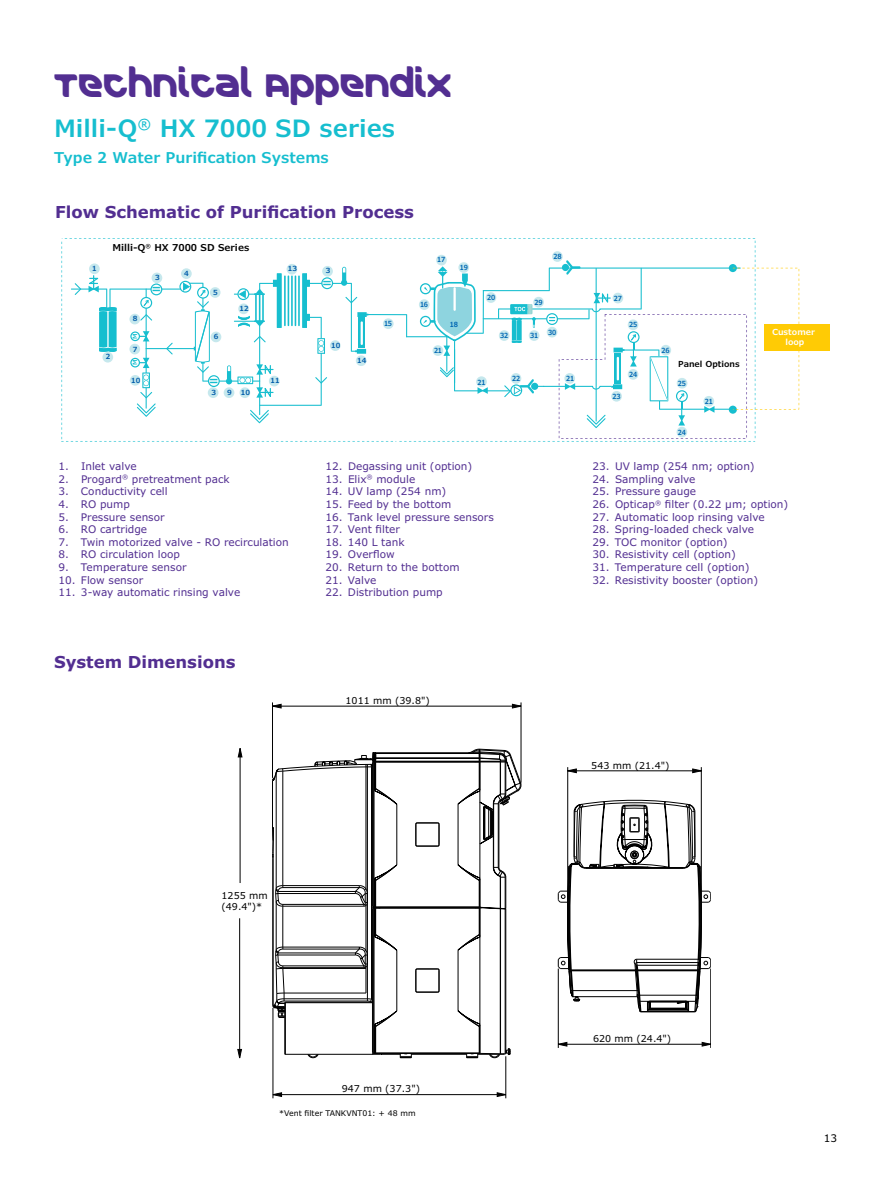
<style>
.page{position:relative;width:891px;height:1188px;background:#fff}
.page>*{position:absolute;margin:0;border:0;box-sizing:border-box;transform-origin:0 0}
.t1{font:33px "Merck";color:#522e91}
.t2{font:600 24px "Verdana Pro";color:#16becf}
.t3{font:700 16.5px "Verdana Pro";color:#522e91}
.t4{font:600 15px "Verdana Pro";color:#16becf}
.t5{font:600 12.6px "Verdana Pro";color:#16becf}
.t6{font:10.5px "Verdana Pro";color:#522e91}
.t7{font:10.5px "Verdana Pro";color:#000}
.t8{font:9.6px/11.4px "Verdana Pro";color:#010101}
.t9{font:600 9.6px "Verdana Pro";color:#000}
.t10{font:600 8.4px "Verdana Pro";color:#000}
.t11{font:600 8.4px/10.1px "Verdana Pro";color:#fff;text-align:center}
.t12{font:7.8px "Verdana Pro";color:#000}
.t13{font:600 7.05px "Verdana Pro";letter-spacing:-.04em;color:#0066b3;scale:.9 1}
.t14{font:600 7.05px "Verdana Pro";color:#005baa}
.t15{font:600 6px "Verdana Pro";color:#16becf}
</style>
<div class="page">
<div style="left:764px;top:324px;width:65px;height:26px;background:#ffcb05"></div>
<svg style="left:61px;top:238px;width:738px;height:204px"></svg>
<div style="left:433px;top:345px;width:10px;height:11px;background:#c6e8ed;border-radius:50%"></div>
<svg style="left:497px;top:1092px;width:9px;height:5px"></svg>
<svg style="left:274px;top:1092px;width:8px;height:5px"></svg>
<svg style="left:273px;top:704px;width:8px;height:4px"></svg>
<svg style="left:512px;top:704px;width:9px;height:4px"></svg>
<hr style="left:273px;top:1094px;width:233px;height:1px;background:#010101">
<hr style="left:272px;top:702px;width:1px;height:76px;background:#010101">
<hr style="left:273px;top:1008px;width:1px;height:90px;background:#010101">
<hr style="left:506px;top:1056px;width:1px;height:42px;background:#010101">
<hr style="left:521px;top:702px;width:1px;height:81px;background:#010101">
<hr style="left:273px;top:706px;width:248px;height:1px;background:#010101">
<svg style="left:272px;top:749px;width:250px;height:309px"></svg>
<svg style="left:558px;top:767px;width:153px;height:281px"></svg>
<svg style="left:558px;top:799px;width:153px;height:247px"></svg>
<hr style="left:239px;top:918px;width:1px;height:140px;background:#010101">
<hr style="left:240px;top:748px;width:1px;height:135px;background:#010101">
<svg style="left:238px;top:1049px;width:4px;height:9px"></svg>
<svg style="left:238px;top:748px;width:4px;height:9px"></svg>
<h1 class="t1" style="left:54px;top:66px;width:400px">TECHNICAL APPENDIX</h1>
<h2 class="t2" style="left:54px;top:113px;width:343px">Milli-Q<sup>®</sup> HX 7000 SD series</h2>
<h3 class="t4" style="left:54px;top:148px;width:277px">Type 2 Water Purification Systems</h3>
<h3 class="t3" style="left:55px;top:202px;width:360px">Flow Schematic of Purification Process</h3>
<p class="t9" style="left:112px;top:242px;width:139px">Milli-Q<sup>®</sup> HX 7000 SD Series</p>
<p class="t13" style="left:437px;top:255px;width:11px">17</p>
<p class="t13" style="left:553px;top:252px;width:11px">28</p>
<p class="t14" style="left:92px;top:264px;width:6px">1</p>
<p class="t14" style="left:288px;top:264px;width:11px">13</p>
<p class="t14" style="left:184px;top:269px;width:6px">4</p>
<p class="t14" style="left:155px;top:273px;width:6px">3</p>
<p class="t14" style="left:106px;top:352px;width:6px">2</p>
<p class="t14" style="left:133px;top:314px;width:6px">8</p>
<p class="t15" style="left:131px;top:339px;width:7px;rotate:-90deg">M</p>
<p class="t15" style="left:131px;top:365px;width:7px;rotate:-90deg">M</p>
<p class="t14" style="left:133px;top:345px;width:6px">7</p>
<p class="t5" style="left:151px;top:281px;width:12px">=</p>
<p class="t14" style="left:213px;top:288px;width:6px">5</p>
<p class="t14" style="left:214px;top:332px;width:6px">6</p>
<p class="t14" style="left:240px;top:304px;width:11px">12</p>
<p class="t14" style="left:326px;top:266px;width:6px">3</p>
<p class="t5" style="left:322px;top:274px;width:12px">=</p>
<p class="t14" style="left:331px;top:341px;width:11px">10</p>
<p class="t14" style="left:357px;top:356px;width:11px">14</p>
<p class="t13" style="left:384px;top:319px;width:11px">15</p>
<p class="t13" style="left:460px;top:263px;width:11px">19</p>
<p class="t13" style="left:420px;top:300px;width:11px">16</p>
<p class="t13" style="left:434px;top:345px;width:11px">21</p>
<p class="t13" style="left:450px;top:320px;width:11px">18</p>
<p class="t13" style="left:487px;top:293px;width:11px">20</p>
<p class="t13" style="left:535px;top:298px;width:11px">29</p>
<p class="t13" style="left:500px;top:331px;width:11px">32</p>
<p class="t13" style="left:530px;top:331px;width:11px">31</p>
<p class="t13" style="left:548px;top:328px;width:11px">30</p>
<p class="t14" style="left:131px;top:376px;width:11px">10</p>
<p class="t14" style="left:270px;top:376px;width:11px">11</p>
<p class="t5" style="left:208px;top:372px;width:12px">=</p>
<p class="t13" style="left:478px;top:377px;width:11px">21</p>
<p class="t13" style="left:512px;top:374px;width:11px">22</p>
<p class="t13" style="left:566px;top:374px;width:11px">21</p>
<p class="t14" style="left:212px;top:388px;width:6px">3</p>
<p class="t14" style="left:227px;top:388px;width:24px">9 10</p>
<p class="t6" style="left:58px;top:460px;width:80px">1. Inlet valve</p>
<p class="t6" style="left:58px;top:472px;width:173px">2. Progard<sup>®</sup> pretreatment pack</p>
<p class="t6" style="left:58px;top:485px;width:111px">3. Conductivity cell</p>
<p class="t6" style="left:58px;top:497px;width:73px">4. RO pump</p>
<p class="t6" style="left:58px;top:510px;width:108px">5. Pressure sensor</p>
<p class="t6" style="left:58px;top:523px;width:90px">6. RO cartridge</p>
<p class="t6" style="left:58px;top:535px;width:232px">7. Twin motorized valve - RO recirculation</p>
<p class="t6" style="left:58px;top:548px;width:123px">8. RO circulation loop</p>
<p class="t6" style="left:58px;top:560px;width:130px">9. Temperature sensor</p>
<p class="t6" style="left:58px;top:573px;width:86px">10. Flow sensor</p>
<p class="t6" style="left:58px;top:586px;width:183px">11. 3-way automatic rinsing valve</p>
<p class="t6" style="left:326px;top:460px;width:148px">12. Degassing unit (option)</p>
<p class="t6" style="left:326px;top:472px;width:91px">13. Elix<sup>®</sup> module</p>
<p class="t6" style="left:325px;top:485px;width:122px">14. UV lamp (254 nm)</p>
<p class="t6" style="left:325px;top:497px;width:127px">15. Feed by the bottom</p>
<p class="t6" style="left:325px;top:510px;width:170px">16. Tank level pressure sensors</p>
<p class="t6" style="left:325px;top:523px;width:76px">17. Vent filter</p>
<p class="t6" style="left:325px;top:535px;width:81px">18. 140 L tank</p>
<p class="t6" style="left:325px;top:548px;width:71px">19. Overflow</p>
<p class="t6" style="left:325px;top:560px;width:136px">20. Return to the bottom</p>
<p class="t6" style="left:325px;top:573px;width:52px">21. Valve</p>
<p class="t6" style="left:325px;top:586px;width:119px">22. Distribution pump</p>
<p class="t13" style="left:614px;top:293px;width:11px">27</p>
<p class="t13" style="left:629px;top:320px;width:11px">25</p>
<p class="t13" style="left:613px;top:392px;width:11px">23</p>
<p class="t13" style="left:629px;top:370px;width:11px">24</p>
<p class="t13" style="left:662px;top:346px;width:11px">26</p>
<p class="t10" style="left:678px;top:358px;width:63px">Panel Options</p>
<p class="t13" style="left:678px;top:379px;width:11px">25</p>
<p class="t13" style="left:705px;top:397px;width:11px">21</p>
<p class="t13" style="left:678px;top:428px;width:11px">24</p>
<p class="t11" style="left:772px;top:327px;width:44px">Customer loop</p>
<p class="t6" style="left:593px;top:460px;width:164px">23. UV lamp (254 nm; option)</p>
<p class="t6" style="left:593px;top:472px;width:105px">24. Sampling valve</p>
<p class="t6" style="left:593px;top:485px;width:105px">25. Pressure gauge</p>
<p class="t6" style="left:593px;top:497px;width:197px">26. Opticap<sup>®</sup> filter (0.22 μm; option)</p>
<p class="t6" style="left:592px;top:510px;width:174px">27. Automatic loop rinsing valve</p>
<p class="t6" style="left:592px;top:523px;width:163px">28. Spring-loaded check valve</p>
<p class="t6" style="left:592px;top:535px;width:137px">29. TOC monitor (option)</p>
<p class="t6" style="left:592px;top:548px;width:145px">30. Resistivity cell (option)</p>
<p class="t6" style="left:592px;top:560px;width:158px">31. Temperature cell (option)</p>
<p class="t6" style="left:592px;top:573px;width:167px">32. Resistivity booster (option)</p>
<h3 class="t3" style="left:54px;top:651px;width:183px">System Dimensions</h3>
<p class="t8" style="left:346px;top:695px;width:86px">1011 mm (39.8")</p>
<p class="t8" style="left:591px;top:760px;width:80px">543 mm (21.4")</p>
<p class="t8" style="left:222px;top:889px;width:48px">1255 mm (49.4")*</p>
<p class="t8" style="left:342px;top:1083px;width:80px">947 mm (37.3")</p>
<p class="t12" style="left:279px;top:1108px;width:138px">*Vent filter TANKVNT01: + 48 mm</p>
<p class="t8" style="left:593px;top:1033px;width:80px">620 mm (24.4")</p>
<p class="t7" style="left:824px;top:1131px;width:15px">13</p>
</div>
